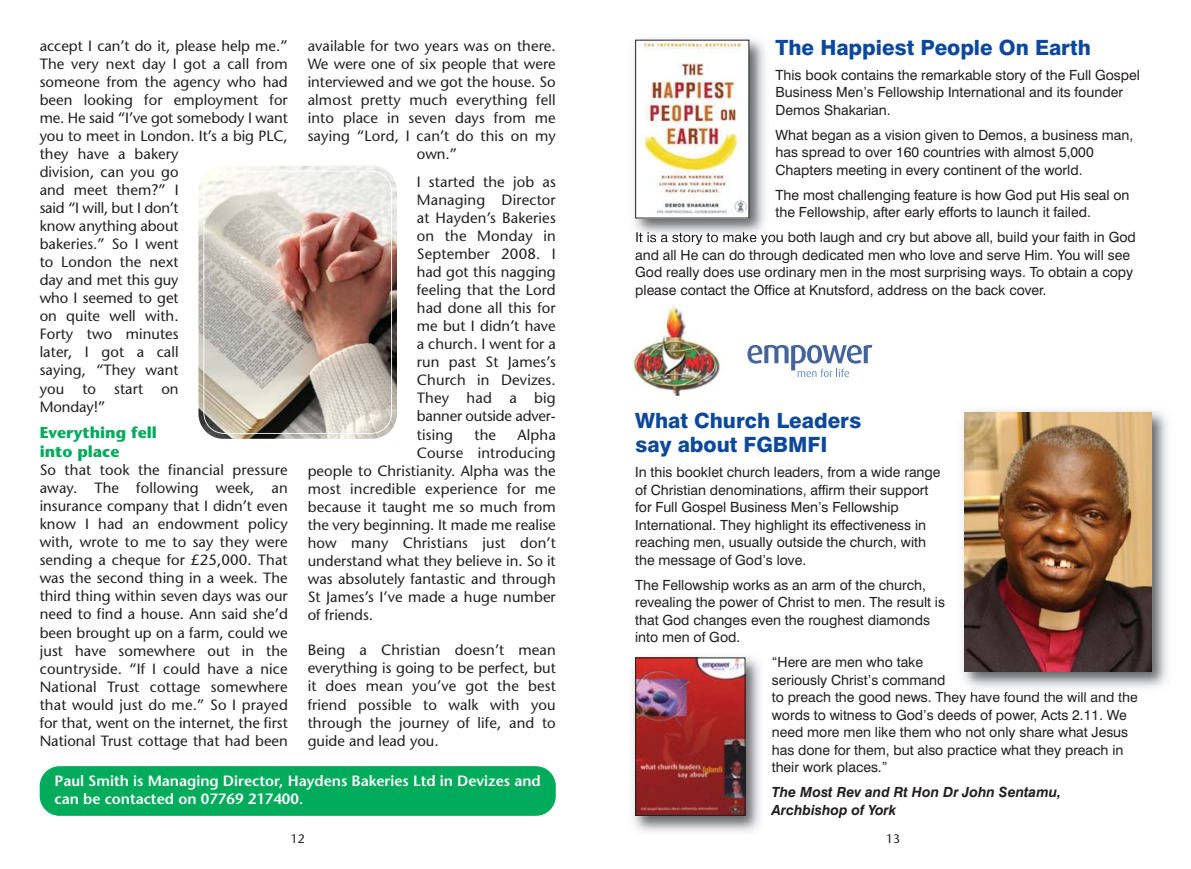
<style>
.page{position:relative;width:1191px;height:869px;background:#fff}
.page>*{position:absolute;margin:0;border:0;box-sizing:border-box;transform-origin:0 0}
.t1{font:800 21px/24.5px "Swiss 721 BT";color:#0c499c}
.t2{font:700 15.75px/19.2px "Stone Sans";color:#00ac5b}
.t3{font:14.88px/18px "Stone Sans";letter-spacing:.005em;color:#231f20;text-align:justify}
.t4{font:600 14.88px/18px "Stone Sans";color:#fff}
.t5{font:14px/17.5px "Swiss 721 BT";color:#231f20}
.t6{font:italic 700 14px/17.5px "Swiss 721 BT";color:#231f20}
.t7{font:12.25px "Stone Sans";color:#231f20}
</style>
<div class="page">
<img style="left:634px;top:38px;width:138px;height:203px">
<img style="left:636px;top:232px;width:106px;height:9px">
<img style="left:637px;top:42px;width:110px;height:174px">
<div style="left:635px;top:40px;width:114px;height:178px;border:1px solid #231f20"></div>
<img style="left:963px;top:410px;width:205px;height:284px">
<img style="left:965px;top:412px;width:186px;height:259px">
<img style="left:633px;top:656px;width:128px;height:176px">
<img style="left:637px;top:659px;width:106px;height:154px">
<div style="left:635px;top:657px;width:110px;height:158px;border:1px solid #231f20"></div>
<img style="left:633px;top:306px;width:87px;height:89px">
<svg style="left:747px;top:344px;width:126px;height:34px"></svg>
<div style="left:869px;top:368px;width:9px;height:8px;background:#fff"></div>
<div style="left:40px;top:765px;width:516px;height:50px;background:#00ac5b;border-radius:20px"></div>
<img style="left:198px;top:166px;width:199px;height:272px;border-radius:25px">
<div style="left:203px;top:170px;width:189px;height:263px;border:2px solid #fff;border-radius:21px"></div>
<p class="t3" style="left:40px;top:38px;width:250px;text-align:left">accept I can’t do it, please help me.”<br>The very next day I got a call from someone from the agency who had been looking for employ ment for me. He said “I’ve got somebody I want you to meet in London. It’s a big PLC, they have a bakery<br>division, can you go<br>and meet them?” I<br>said “I will, but I don’t<br>know any thing about<br>bakeries.” So I went<br>to London the next<br>day and met this guy<br>who I seemed to get<br>on quite well with.<br>Forty two minutes<br>later, I got a call<br>saying, “They want<br>you to start on<br>Monday!”</p>
<p class="t2" style="left:40px;top:424px;width:119px">Everything fell into place</p>
<p class="t3" style="left:40px;top:462px;width:250px">So that took the financial pressure away. The following week, an insurance company that I didn’t even know I had an endowment policy with, wrote to me to say they were sending a cheque for £25,000. That was the second thing in a week. The third thing within seven days was our need to find a house. Ann said she’d been brought up on a farm, could we just have somewhere out in the countryside. “If I could have a nice National Trust cottage somewhere that would just do me.” So I prayed for that, went on the internet, the first National Trust cottage that had been</p>
<p class="t3" style="left:308px;top:38px;width:250px">available for two years was on there.</p>
<p class="t3" style="left:308px;top:56px;width:250px">We were one of six people that were</p>
<p class="t3" style="left:308px;top:74px;width:250px">interviewed and we got the house. So</p>
<p class="t3" style="left:308px;top:92px;width:250px">almost pretty much everything fell</p>
<p class="t3" style="left:308px;top:110px;width:250px">into place in seven days from me</p>
<p class="t3" style="left:308px;top:128px;width:250px">saying “Lord, I can’t do this on my</p>
<p class="t3" style="left:417px;top:146px;width:42px">own.”</p>
<p class="t3" style="left:417px;top:174px;width:140px">I started the job as Managing Director at Hayden’s Bakeries on the Monday in September 2008. I had got this nagging feeling that the Lord had done all this for me but I didn’t have a church. I went for a run past St James’s Church in Devizes.<br>They had a big banner outside adver - tising</p>
<p class="t3" style="left:474px;top:426px;width:23px">the</p>
<p class="t3" style="left:517px;top:426px;width:40px">Alpha</p>
<p class="t3" style="left:417px;top:444px;width:140px">Course introducing</p>
<p class="t3" style="left:308px;top:463px;width:250px">people to Christianity. Alpha was the</p>
<p class="t3" style="left:308px;top:481px;width:250px">most incredible experience for me</p>
<p class="t3" style="left:308px;top:499px;width:250px">because it taught me so much from</p>
<p class="t3" style="left:308px;top:517px;width:250px">the very beginning. It made me realise</p>
<p class="t3" style="left:308px;top:535px;width:250px">how many Christians just don’t</p>
<p class="t3" style="left:308px;top:553px;width:250px">understand what they believe in. So it</p>
<p class="t3" style="left:308px;top:571px;width:250px">was absolutely fantastic and through</p>
<p class="t3" style="left:308px;top:589px;width:250px">St James’s I’ve made a huge number</p>
<p class="t3" style="left:308px;top:607px;width:67px">of friends.</p>
<p class="t3" style="left:308px;top:642px;width:250px">Being a Christian doesn’t mean everything is going to be perfect, but it does mean you’ve got the best friend possible to walk with you through the journey of life, and to guide and lead you.</p>
<p class="t4" style="left:55px;top:773px;width:488px">Paul Smith is Managing Director, Haydens Bakeries Ltd in Devizes and can be contacted on 07769 217400.</p>
<h1 class="t1" style="left:775px;top:37px;width:317px">The Happiest People On Earth</h1>
<p class="t5" style="left:775px;top:67px;width:366px">This book contains the remarkable story of the Full Gospel<br>Business Men’s Fellowship International and its founder<br>Demos Shakarian.</p>
<p class="t5" style="left:775px;top:127px;width:359px">What began as a vision given to Demos, a business man, has spread to over 160 countries with almost 5,000<br>Chapters meeting in every continent of the world.</p>
<p class="t5" style="left:775px;top:187px;width:355px">The most challenging feature is how God put His seal on the Fellowship, after early efforts to launch it failed.</p>
<p class="t5" style="left:635px;top:230px;width:502px">It is a story to make you both laugh and cry but above all, build your faith in God and all He can do through dedicated men who love and serve Him. You will see God really does use ordinary men in the most surprising ways. To obtain a copy please contact the Office at Knutsford, address on the back cover.</p>
<h1 class="t1" style="left:635px;top:410px;width:228px">What Church Leaders say about FGBMFI</h1>
<p class="t5" style="left:635px;top:464px;width:307px">In this booklet church leaders, from a wide range of Christian denominations, affirm their support for Full Gospel Business Men’s Fellowship International. They highlight its effectiveness in reaching men, usually outside the church, with the message of God’s love.</p>
<p class="t5" style="left:635px;top:577px;width:311px">The Fellowship works as an arm of the church, revealing the power of Christ to men. The result is that God changes even the roughest diamonds into men of God.</p>
<p class="t5" style="left:771px;top:654px;width:367px">“Here are men who take<br>seriously Christ’s command<br>to preach the good news. They have found the will and the words to witness to God’s deeds of power, Acts 2.11. We need more men like them who not only share what Jesus has done for them, but also practice what they preach in their work places.”</p>
<p class="t6" style="left:771px;top:784px;width:291px">The Most Rev and Rt Hon Dr John Sentamu,<br>Archbishop of York</p>
<p class="t7" style="left:291px;top:833px;width:16px">12</p>
<p class="t7" style="left:886px;top:833px;width:16px">13</p>
</div>
